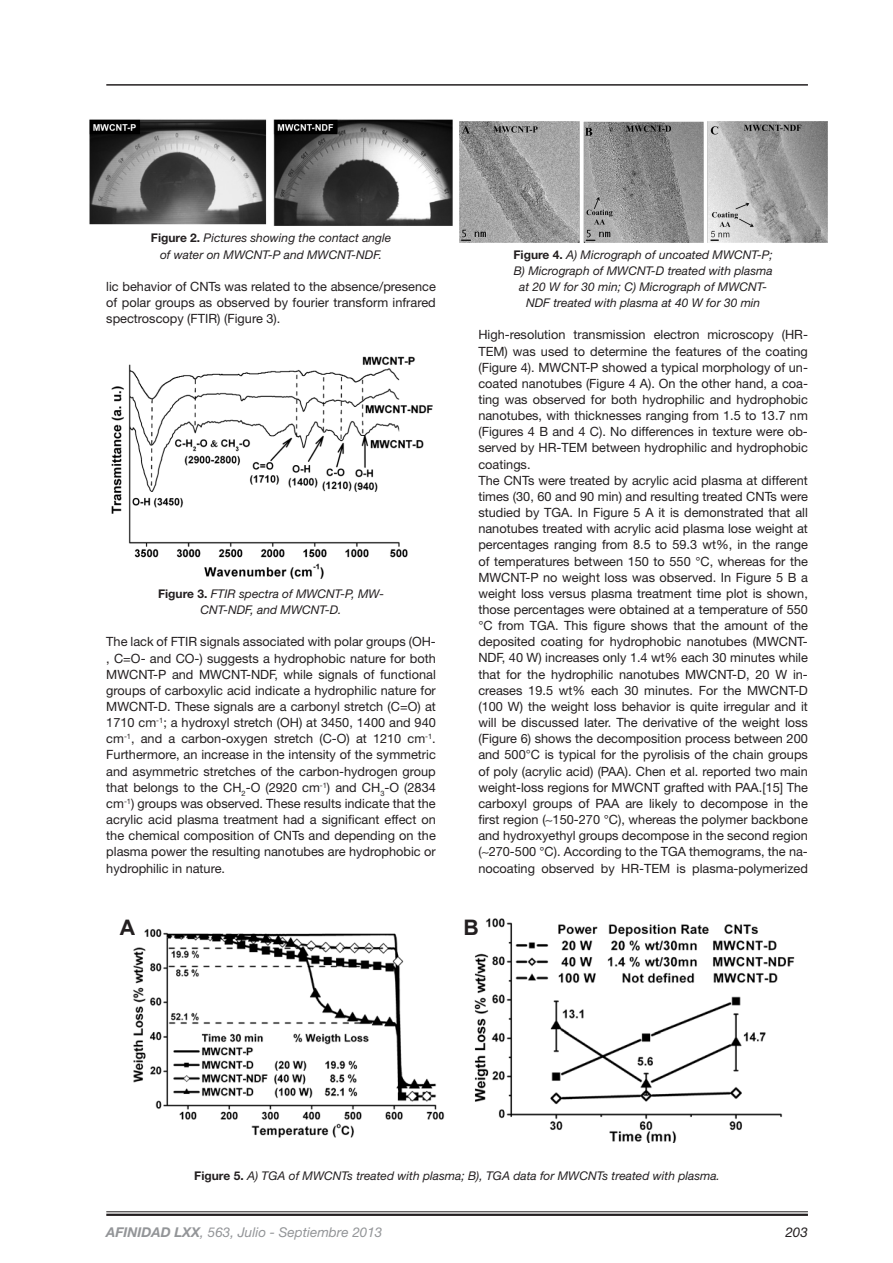
<style>
.page{position:relative;width:893px;height:1263px;background:#fff}
.page>*{position:absolute;margin:0;border:0;box-sizing:border-box;transform-origin:0 0}
.t1{font:700 21.3px "Arial";color:#231f20}
.t2{font:18px/31px "Times New Roman";color:#231f20;text-align:justify}
.t3{font:italic 13.5px "Helvetica Neue LT Std";color:#939598}
.t4{font:italic 13.5px "Helvetica Neue LT Std";color:#231f20}
.t5{font:12.75px/16.2px "Helvetica Neue LT Std";color:#231f20;text-align:justify}
.t6{font:italic 12px/16.2px "Helvetica Neue LT Std";color:#231f20;text-align:center}
.s1{font-weight:700;font-style:normal}
.s2{font-weight:700}
</style>
<div class="page">
<hr style="left:106px;top:1211px;width:702px;height:1px;background:#231f20">
<hr style="left:106px;top:1214px;width:702px;height:2px;background:#231f20">
<hr style="left:106px;top:84px;width:702px;height:2px;background:#231f20">
<img style="left:111px;top:356px;width:322px;height:223px">
<img style="left:459px;top:122px;width:368px;height:120px">
<img style="left:89px;top:119px;width:364px;height:107px">
<img style="left:474px;top:918px;width:321px;height:224px">
<img style="left:133px;top:929px;width:312px;height:209px">
<p class="t6" style="left:151px;top:230px;width:242px"><span class="s1">Figure 2.</span> Pictures showing the contact angle of water on MWCNT-P and MWCNT-NDF.</p>
<p class="t6" style="left:513px;top:246px;width:261px"><span class="s1">Figure 4.</span> A) Micrograph of uncoated MWCNT-P; B) Micrograph of MWCNT-D treated with plasma at 20 W for 30 min; C) Micrograph of MWCNT-NDF treated with plasma at 40 W for 30 min</p>
<p class="t5" style="left:478px;top:327px;width:331px;text-align:left">High-resolution transmission electron microscopy (HR-TEM) was used to determine the features of the coating (Figure 4). MWCNT-P showed a typical morphology of un&shy;coated nanotubes (Figure 4 A). On the other hand, a coa&shy;ting was observed for both hydrophilic and hydrophobic nanotubes, with thicknesses ranging from 1.5 to 13.7 nm (Figures 4 B and 4 C). No differences in texture were ob&shy;served by HR-TEM between hydrophilic and hydrophobic coatings.<br>The CNTs were treated by acrylic acid plasma at different times (30, 60 and 90 min) and resulting treated CNTs were studied by TGA. In Figure 5 A it is demonstrated that all nanotubes treated with acrylic acid plasma lose weight at percentages ranging from 8.5 to 59.3 wt%, in the range of temperatures between 150 to 550 °C, whereas for the MWCNT-P no weight loss was observed. In Figure 5 B a weight loss versus plasma treatment time plot is shown, those percentages were obtained at a temperature of 550 °C from TGA. This figure shows that the amount of the deposited coating for hydrophobic nanotubes (MWCNT-NDF, 40 W) increases only 1.4 wt% each 30 minutes while that for the hydrophilic nanotubes MWCNT-D, 20 W in&shy;creases 19.5 wt% each 30 minutes. For the MWCNT-D (100 W) the weight loss behavior is quite irregular and it will be discussed later. The derivative of the weight loss (Figure 6) shows the decomposition process between 200 and 500 C is typical for the pyrolisis of the chain groups of poly (acrylic acid) (PAA). Chen et al. reported two main weight-loss regions for MWCNT grafted with PAA.[15] The carboxyl groups of PAA are likely to decompose in the first region (∼150-270 °C), whereas the polymer backbone and hydroxyethyl groups decompose in the second region (∼270-500 °C). According to the TGA themograms, the na&shy;nocoating observed by HR-TEM is plasma-polymerized</p>
<p class="t5" style="left:106px;top:278px;width:331px">lic behavior of CNTs was related to the absence/presence of polar groups as observed by fourier transform infrared spectroscopy (FTIR) (Figure 3).</p>
<p class="t6" style="left:158px;top:585px;width:228px"><span class="s1">Figure 3.</span> FTIR spectra of MWCNT-P, MW-<br>CNT-NDF, and MWCNT-D.</p>
<p class="t5" style="left:106px;top:633px;width:331px">The lack of FTIR signals associated with polar groups (OH-, C=O- and CO-) suggests a hydrophobic nature for both MWCNT-P and MWCNT-NDF, while signals of functional groups of carboxylic acid indicate a hydrophilic nature for MWCNT-D. These signals are a carbonyl stretch (C=O) at 1710 cm<sup>-1</sup>; a hydroxyl stretch (OH) at 3450, 1400 and 940 cm<sup>-1</sup>, and a carbon-oxygen stretch (C-O) at 1210 cm<sup>-1</sup>.<br>Furthermore, an increase in the intensity of the symmetric and asymmetric stretches of the carbon-hydrogen group that belongs to the CH<sub>2</sub>-O (2920 cm<sup>-1</sup>) and CH<sub>3</sub>-O (2834 cm<sup>-1</sup>) groups was observed. These results indicate that the acrylic acid plasma treatment had a significant effect on the chemical composition of CNTs and depending on the plasma power the resulting nanotubes are hydrophobic or hydrophilic in nature.</p>
<h2 class="t2" style="left:118px;top:783px;width:681px"><span class="s2">Figure 4.</span> A) Micrograph of uncoated MWCNT-P; B) Micrograph of MWCNT-D treated with plasma at 20 W for 30 min; C) Micrograph of MWCNT-NDF treated with plasma at 40 W for 30 min</h2>
<h1 class="t1" style="left:120px;top:913px;width:17px">A</h1>
<h1 class="t1" style="left:464px;top:913px;width:17px">B</h1>
<p class="t6" style="left:194px;top:1167px;width:527px"><span class="s1">Figure 5.</span> A) TGA of MWCNTs treated with plasma; B), TGA data for MWCNTs treated with plasma.</p>
<p class="t3" style="left:106px;top:1224px;width:278px"><span class="s2">Afinidad LXX</span>, 563, Julio - Septiembre 2013</p>
<p class="t4" style="left:785px;top:1224px;width:24px">203</p>
</div>
